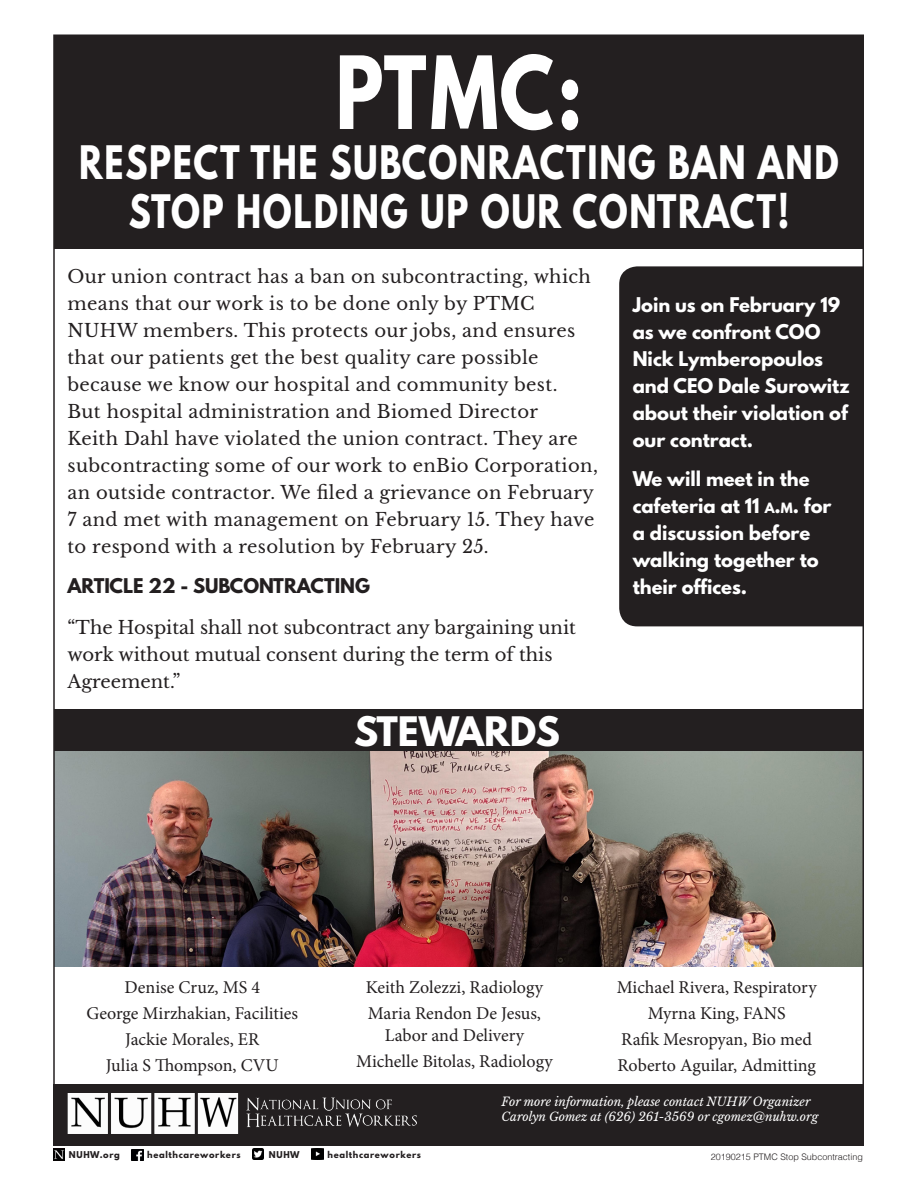
<style>
.page{position:relative;width:918px;height:1188px;background:#fff}
.page>*{position:absolute;margin:0;border:0;box-sizing:border-box;transform-origin:0 0}
.t1{font:700 89.25px "League Spartan";color:#fff;scale:.81 1}
.t2{font:700 40.95px/49.5px "League Spartan";letter-spacing:.05em;color:#fff;text-align:center;scale:.81 1}
.t3{font:700 36px "League Spartan";color:#fff}
.t4{font:18px/27px "Libre Baskerville";letter-spacing:.02em;color:#231f20}
.t5{font:18px/21.6px "Minion Pro";color:#231f20;text-align:center}
.t6{font:700 18px/27px "League Spartan";color:#fff}
.t7{font:18px/27px "Libre Baskerville";color:#231f20}
.t8{font:700 18px "League Spartan";color:#231f20}
.t9{font:italic 12px/14.4px "Libre Baskerville";color:#fff}
.t10{font:300 9px "Helvetica";color:#231f20}
.t11{font:700 8.4px "League Spartan";letter-spacing:.08em;color:#231f20}
.s1{font-size:12.6px}
.s2{font-style:inherit}
</style>
<div class="page">
<div style="left:56px;top:37px;width:805px;height:211px;background:#231f20"></div>
<div style="left:53px;top:1084px;width:811px;height:61px;background:#231f20"></div>
<img style="left:67px;top:1093px;width:350px;height:41px">
<svg style="left:54px;top:1149px;width:11px;height:12px"></svg>
<svg style="left:132px;top:1149px;width:11px;height:11px"></svg>
<svg style="left:252px;top:1149px;width:12px;height:11px"></svg>
<svg style="left:312px;top:1149px;width:11px;height:11px"></svg>
<div style="left:619px;top:266px;width:242px;height:360px;background:#231f20"></div>
<img style="left:56px;top:751px;width:805px;height:216px">
<div style="left:54px;top:710px;width:810px;height:41px;background:#231f20"></div>
<p class="t1" style="left:336px;top:23px;width:306px">PTMC:</p>
<p class="t2" style="left:79px;top:137px;width:939px">RESPECT THE SUBCONRACTING BAN AND<br>STOP HOLDING UP OUR CONTRACT!</p>
<p class="t4" style="left:68px;top:263px;width:532px">Our union contract has a ban on subcontracting, which means that our work is to be done only by PTMC NUHW members. This protects our jobs, and ensures that our patients get the best quality care possible because we know our hospital and community best.<br>But hospital administration and Biomed Director<br>Keith Dahl have violated the union contract. They are subcontracting some of our work to enBio Corporation, an outside contractor. We filed a grievance on February 7 and met with management on February 15. They have to respond with a resolution by February 25.</p>
<p class="t8" style="left:68px;top:572px;width:304px">ARTICLE 22 - SUBCONTRACTING</p>
<p class="t7" style="left:68px;top:614px;width:510px">“The Hospital shall not subcontract any bargaining unit work without mutual consent during the term of this<br>Agreement.”</p>
<p class="t3" style="left:354px;top:703px;width:207px">STEWARDS</p>
<p class="t6" style="left:633px;top:291px;width:218px">Join us on February 19 as we confront COO<br>Nick Lymberopoulos and CEO Dale Surowitz about their violation of our contract.</p>
<p class="t6" style="left:633px;top:465px;width:200px">We will meet in the cafeteria at 11 <span class="s1">a</span><span class="s2">.</span><span class="s1">m</span><span class="s2">.</span> for a discussion before walking together to their offices.</p>
<p class="t5" style="left:125px;top:977px;width:137px">Denise Cruz, MS 4</p>
<p class="t5" style="left:86px;top:1003px;width:213px">George Mirzhakian, Facilities</p>
<p class="t5" style="left:125px;top:1029px;width:135px">Jackie Morales, ER</p>
<p class="t5" style="left:106px;top:1055px;width:174px">Julia S Thompson, CVU</p>
<p class="t5" style="left:366px;top:977px;width:179px">Keith Zolezzi, Radiology</p>
<p class="t5" style="left:368px;top:1003px;width:175px">Maria Rendon De Jesus,<br>Labor and Delivery</p>
<p class="t5" style="left:356px;top:1051px;width:198px">Michelle Bitolas, Radiology</p>
<p class="t5" style="left:617px;top:977px;width:201px">Michael Rivera, Respiratory</p>
<p class="t5" style="left:648px;top:1003px;width:139px">Myrna King, FANS</p>
<p class="t5" style="left:621px;top:1029px;width:192px">Rafik Mesropyan, Bio med</p>
<p class="t5" style="left:617px;top:1055px;width:200px">Roberto Aguilar, Admitting</p>
<p class="t9" style="left:502px;top:1095px;width:318px">For more information, please contact NUHW Organizer<br>Carolyn Gomez at (626) 261-3569 or cgomez@nuhw.org</p>
<p class="t11" style="left:69px;top:1148px;width:53px">NUHW.org</p>
<p class="t11" style="left:147px;top:1148px;width:95px">healthcareworkers</p>
<p class="t11" style="left:269px;top:1148px;width:32px">NUHW</p>
<p class="t11" style="left:328px;top:1148px;width:95px">healthcareworkers</p>
<p class="t10" style="left:711px;top:1149px;width:154px">20190215 PTMC Stop Subcontracting</p>
</div>
